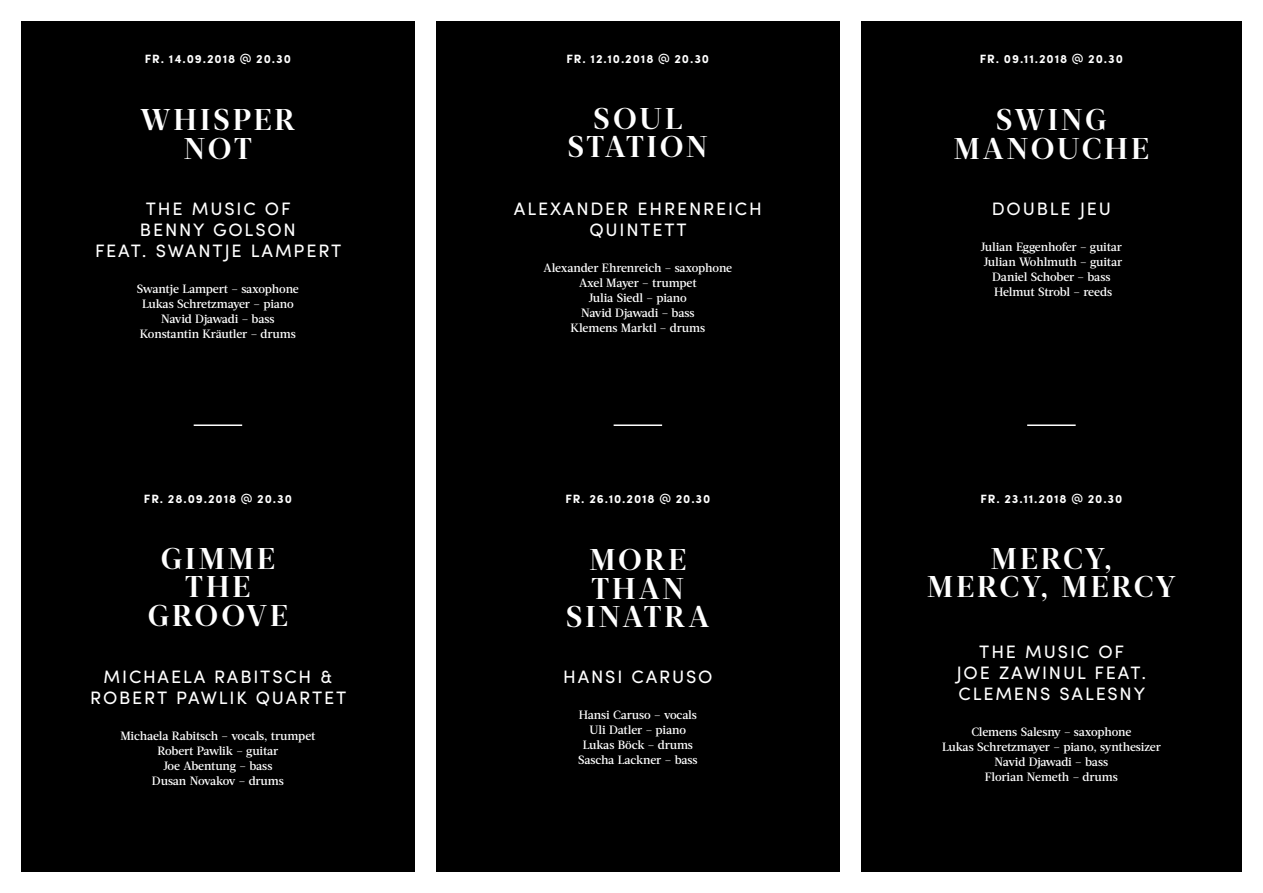
<style>
.page{position:relative;width:1263px;height:893px;background:#fff}
.page>*{position:absolute;margin:0;border:0;box-sizing:border-box;transform-origin:0 0}
.t1{font:700 30px/28.5px "Acta Headline";letter-spacing:.1em;color:#fff;text-align:center}
.t2{font:18px/21px "Sofia Pro";letter-spacing:.1em;color:#fff;text-align:center}
.t3{font:500 12px/15px "Acta";letter-spacing:-.015em;color:#fff;text-align:center}
.t4{font:700 12px "Sofia Pro";letter-spacing:.075em;color:#fff}
</style>
<div class="page">
<div style="left:21px;top:21px;width:394px;height:851px;background:#000"></div>
<div style="left:436px;top:21px;width:404px;height:851px;background:#000"></div>
<div style="left:861px;top:21px;width:381px;height:851px;background:#000"></div>
<hr style="left:194px;top:424px;width:48px;height:2px;background:#fff">
<hr style="left:614px;top:424px;width:48px;height:2px;background:#fff">
<hr style="left:1027px;top:424px;width:49px;height:2px;background:#fff">
<p class="t4" style="left:145px;top:50px;width:147px">FR. 14.09.2018 @ 20.30</p>
<p class="t4" style="left:567px;top:50px;width:144px">FR. 12.10.2018 @ 20.30</p>
<p class="t4" style="left:980px;top:50px;width:144px">FR. 09.11.2018 @ 20.30</p>
<h1 class="t1" style="left:568px;top:104px;width:141px">SOUL<br>STATION</h1>
<h1 class="t1" style="left:140px;top:106px;width:156px">WHISPER<br>NOT</h1>
<h1 class="t1" style="left:954px;top:106px;width:197px">SWING<br>MANOUCHE</h1>
<h2 class="t2" style="left:95px;top:197px;width:248px">THE MUSIC OF<br>BENNY GOLSON<br>FEAT. SWANTJE LAMPERT</h2>
<p class="t3" style="left:137px;top:281px;width:163px">Swantje Lampert – saxophone<br>Lukas Schretzmayer – piano<br>Navid Djawadi – bass<br>Konstantin Kräutler – drums</p>
<p class="t4" style="left:144px;top:489px;width:149px">FR. 28.09.2018 @ 20.30</p>
<h1 class="t1" style="left:148px;top:544px;width:141px">GIMME<br>THE<br>GROOVE</h1>
<h2 class="t2" style="left:90px;top:665px;width:258px">MICHAELA RABITSCH &amp;<br>ROBERT PAWLIK QUARTET</h2>
<p class="t3" style="left:120px;top:728px;width:197px">Michaela Rabitsch – vocals, trumpet<br>Robert Pawlik – guitar<br>Joe Abentung – bass<br>Dusan Novakov – drums</p>
<h2 class="t2" style="left:514px;top:197px;width:249px">ALEXANDER EHRENREICH<br>QUINTETT</h2>
<p class="t3" style="left:543px;top:260px;width:190px">Alexander Ehrenreich – saxophone<br>Axel Mayer – trumpet<br>Julia Siedl – piano<br>Navid Djawadi – bass<br>Klemens Marktl – drums</p>
<p class="t4" style="left:565px;top:489px;width:147px">FR. 26.10.2018 @ 20.30</p>
<h1 class="t1" style="left:566px;top:546px;width:145px">MORE<br>THAN<br>SINATRA</h1>
<h2 class="t2" style="left:563px;top:665px;width:151px">HANSI CARUSO</h2>
<p class="t3" style="left:578px;top:707px;width:121px">Hansi Caruso – vocals<br>Uli Datler – piano<br>Lukas Böck – drums<br>Sascha Lackner – bass</p>
<h2 class="t2" style="left:992px;top:197px;width:121px">DOUBLE JEU</h2>
<p class="t3" style="left:981px;top:239px;width:143px">Julian Eggenhofer – guitar<br>Julian Wohlmuth – guitar<br>Daniel Schober – bass<br>Helmut Strobl – reeds</p>
<p class="t4" style="left:980px;top:489px;width:143px">FR. 23.11.2018 @ 20.30</p>
<h1 class="t1" style="left:927px;top:544px;width:250px">MERCY,<br>MERCY, MERCY</h1>
<h2 class="t2" style="left:957px;top:640px;width:191px">THE MUSIC OF<br>JOE ZAWINUL FEAT.<br>CLEMENS SALESNY</h2>
<p class="t3" style="left:942px;top:724px;width:220px">Clemens Salesny – saxophone<br>Lukas Schretzmayer – piano, synthesizer<br>Navid Djawadi – bass<br>Florian Nemeth – drums</p>
</div>
